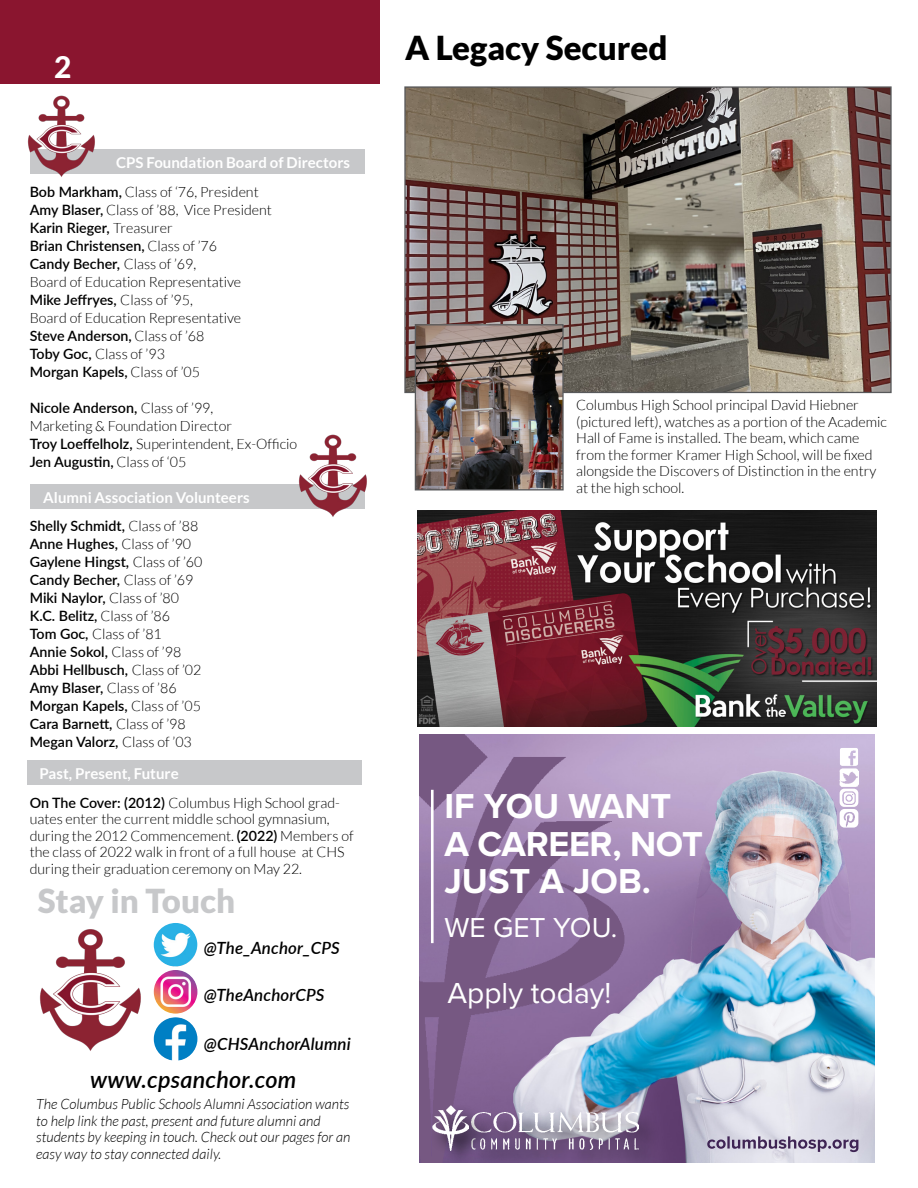
<style>
.page{position:relative;width:918px;height:1188px;background:#fff}
.page>*{position:absolute;margin:0;border:0;box-sizing:border-box;transform-origin:0 0}
.t1{font:700 35.85px/37.2px "Proxima Nova";letter-spacing:-.01em;color:#fff}
.t2{font:900 33px "Lato";color:#000}
.t3{font:900 33px "Lato";color:#c7c8ca}
.t4{font:30px "Proxima Nova";color:#fff}
.t5{font:800 30px "Lato";color:#fff}
.t6{font:28.5px "Proxima Nova";color:#fff}
.t7{font:italic 600 23.4px "Lato";letter-spacing:.01em;color:#000}
.t8{font:italic 600 16.8px "Lato";letter-spacing:.01em;color:#000}
.t9{font:700 15px "Lato";color:#fff}
.t10{font:300 14.25px/18px "Lato";color:#000}
.t11{font:600 14.25px/18px "Lato";color:#000}
.t12{font:italic 300 14.25px/16.5px "Lato";color:#000}
.s1{font-weight:600}
.s2{font-weight:300}
</style>
<div class="page">
<div style="left:0;top:0;width:380px;height:84px;background:#8a152f"></div>
<div style="left:30px;top:485px;width:335px;height:24px;background:#c7c8ca"></div>
<div style="left:30px;top:149px;width:335px;height:24px;background:#c7c8ca"></div>
<img style="left:27px;top:95px;width:70px;height:82px">
<img style="left:297px;top:435px;width:70px;height:82px">
<img style="left:40px;top:929px;width:101px;height:122px">
<img style="left:154px;top:923px;width:43px;height:44px;border-radius:22px">
<img style="left:154px;top:970px;width:43px;height:44px;border-radius:22px">
<img style="left:154px;top:1017px;width:43px;height:44px;border-radius:22px">
<div style="left:27px;top:761px;width:335px;height:24px;background:#c7c8ca"></div>
<img style="left:624px;top:735px;width:251px;height:428px">
<img style="left:419px;top:735px;width:205px;height:428px">
<svg style="left:707px;top:1136px;width:151px;height:16px;background:#aaa2b9"></svg>
<div style="left:469px;top:1109px;width:191px;height:54px;background:#000;opacity:.75"></div>
<img style="left:489px;top:1112px;width:150px;height:38px">
<div style="left:430px;top:1104px;width:59px;height:59px;background:#000;opacity:.75"></div>
<img style="left:432px;top:1105px;width:36px;height:45px">
<hr style="left:431px;top:790px;width:3px;height:153px;background:#fff">
<img style="left:840px;top:748px;width:18px;height:18px">
<img style="left:840px;top:768px;width:18px;height:39px">
<img style="left:840px;top:809px;width:18px;height:19px">
<img style="left:418px;top:510px;width:459px;height:216px">
<img style="left:406px;top:88px;width:484px;height:303px">
<img style="left:417px;top:326px;width:145px;height:162px">
<div style="left:415px;top:324px;width:149px;height:166px;border:1px solid #58595b"></div>
<h3 class="t5" style="left:54px;top:45px;width:19px">2</h3>
<p class="t9" style="left:116px;top:154px;width:235px">CPS Foundation Board of Directors</p>
<p class="t10" style="left:30px;top:183px;width:244px"><span class="s1">Bob Markham,</span> Class of ‘76, President<br><span class="s1">Amy Blaser,</span> Class of ’88, Vice President<br><span class="s1">Karin Rieger,</span> Treasurer<br><span class="s1">Brian Christensen,</span> Class of ’76<br><span class="s1">Candy Becher,</span> Class of ’69,<br>Board of Education Representative<br><span class="s1">Mike Jeffryes,</span> Class of ’95,<br>Board of Education Representative<br><span class="s1">Steve Anderson,</span> Class of ’68<br><span class="s1">Toby Goc,</span> Class of ’93<br><span class="s1">Morgan Kapels,</span> Class of ’05</p>
<p class="t10" style="left:30px;top:399px;width:269px"><span class="s1">Nicole Anderson,</span> Class of ’99,<br>Marketing &amp; Foundation Director<br><span class="s1">Troy Loeffelholz,</span> Superintendent, Ex-Officio <span class="s1">Jen Augustin,</span> Class of ‘05</p>
<p class="t9" style="left:43px;top:489px;width:208px">Alumni Association Volunteers</p>
<p class="t11" style="left:30px;top:517px;width:174px">Shelly Schmidt, <span class="s2">Class of ’88<br></span>Anne Hughes, <span class="s2">Class of ’90<br></span>Gaylene Hingst, <span class="s2">Class of ’60<br></span>Candy Becher, <span class="s2">Class of ’69<br></span>Miki Naylor, <span class="s2">Class of ’80<br></span>K.C. Belitz, <span class="s2">Class of ’86<br></span>Tom Goc, <span class="s2">Class of ’81<br></span>Annie Sokol, <span class="s2">Class of ’98<br></span>Abbi Hellbusch, <span class="s2">Class of ’02<br></span>Amy Blaser, <span class="s2">Class of ’86<br></span>Morgan Kapels, <span class="s2">Class of ’05<br></span>Cara Barnett, <span class="s2">Class of ’98<br></span>Megan Valorz, <span class="s2">Class of ’03</span></p>
<p class="t9" style="left:40px;top:765px;width:141px">Past, Present, Future</p>
<p class="t10" style="left:30px;top:794px;width:325px;line-height:16.5px"><span class="s1">On The Cover: (2012)</span> Columbus High School grad&shy;uates enter the current middle school gymnasium, during the 2012 Commencement. <span class="s1">(2022)</span> Members of the class of 2022 walk in front of a full house at CHS during their graduation ceremony on May 22.</p>
<h2 class="t3" style="left:38px;top:882px;width:199px">Stay in Touch</h2>
<p class="t8" style="left:204px;top:935px;width:138px">@The_Anchor_CPS</p>
<p class="t8" style="left:204px;top:983px;width:122px">@TheAnchorCPS</p>
<p class="t8" style="left:204px;top:1032px;width:148px">@CHSAnchorAlumni</p>
<h3 class="t7" style="left:90px;top:1062px;width:208px">www.cpsanchor.com</h3>
<p class="t12" style="left:36px;top:1097px;width:316px">The Columbus Public Schools Alumni Association wants to help link the past, present and future alumni and students by keeping in touch. Check out our pages for an easy way to stay connected daily.</p>
<h2 class="t2" style="left:405px;top:28px;width:264px">A Legacy Secured</h2>
<p class="t10" style="left:576px;top:397px;width:312px;line-height:16.5px">Columbus High School principal David Hiebner (pictured left), watches as a portion of the Academic Hall of Fame is installed. The beam, which came from the former Kramer High School, will be fixed alongside the Discovers of Distinction in the entry at the high school.</p>
<h1 class="t1" style="left:444px;top:787px;width:260px">IF YOU WANT<br>A CAREER, NOT<br>JUST A JOB.</h1>
<h3 class="t6" style="left:444px;top:906px;width:174px">WE GET YOU.</h3>
<h3 class="t4" style="left:447px;top:971px;width:166px">Apply today!</h3>
</div>
